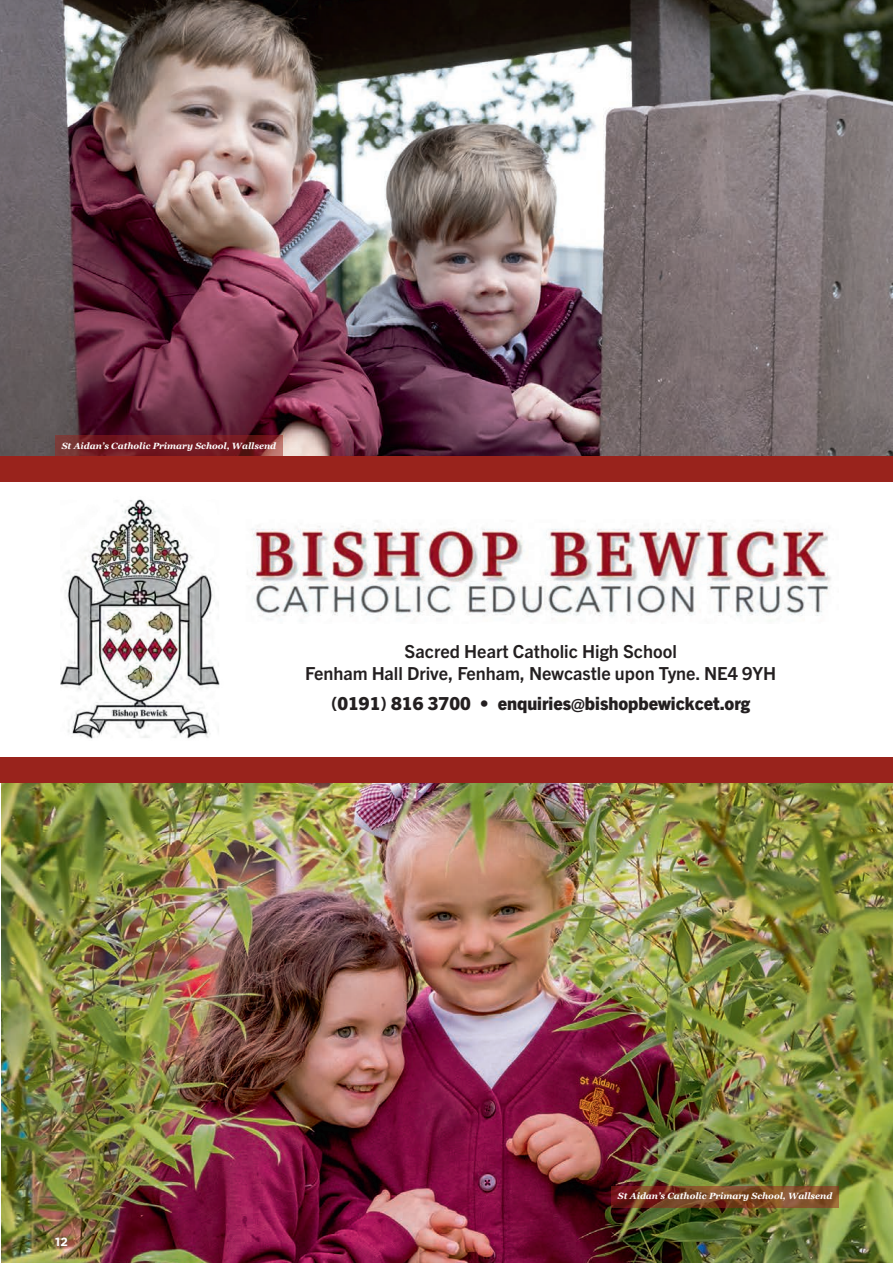
<style>
.page{position:relative;width:893px;height:1263px;background:#fff}
.page>*{position:absolute;margin:0;border:0;box-sizing:border-box;transform-origin:0 0}
.t1{font:700 18px "Trade Gothic Next LT Pro";color:#231f20}
.t2{font:800 18px "Trade Gothic Next LT Pro";color:#231f20}
.t3{font:700 12px "Gotham";color:#fff}
.t4{font:italic 700 9px "Georgia";color:#fff}
</style>
<div class="page">
<img style="left:0;top:0;width:893px;height:456px">
<img style="left:1px;top:782px;width:892px;height:481px">
<img style="left:60px;top:499px;width:160px;height:240px">
<img style="left:247px;top:520px;width:584px;height:101px">
<div style="left:0;top:757px;width:893px;height:25px;background:#99231c"></div>
<div style="left:0;top:456px;width:893px;height:26px;background:#99231c"></div>
<svg style="left:55px;top:435px;width:228px;height:21px;background:#752126"></svg>
<svg style="left:611px;top:1186px;width:228px;height:22px;background:#7c4224"></svg>
<p class="t4" style="left:62px;top:439px;width:216px">St Aidan’s Catholic Primary School, Wallsend</p>
<p class="t1" style="left:404px;top:639px;width:274px">Sacred Heart Catholic High School</p>
<p class="t1" style="left:305px;top:661px;width:473px">Fenham Hall Drive, Fenham, Newcastle upon Tyne. NE4 9YH</p>
<p class="t2" style="left:331px;top:691px;width:421px">(0191) 816 3700 • enquiries@bishopbewickcet.org</p>
<p class="t3" style="left:55px;top:1235px;width:14px">12</p>
<p class="t4" style="left:618px;top:1189px;width:216px">St Aidan’s Catholic Primary School, Wallsend</p>
</div>
